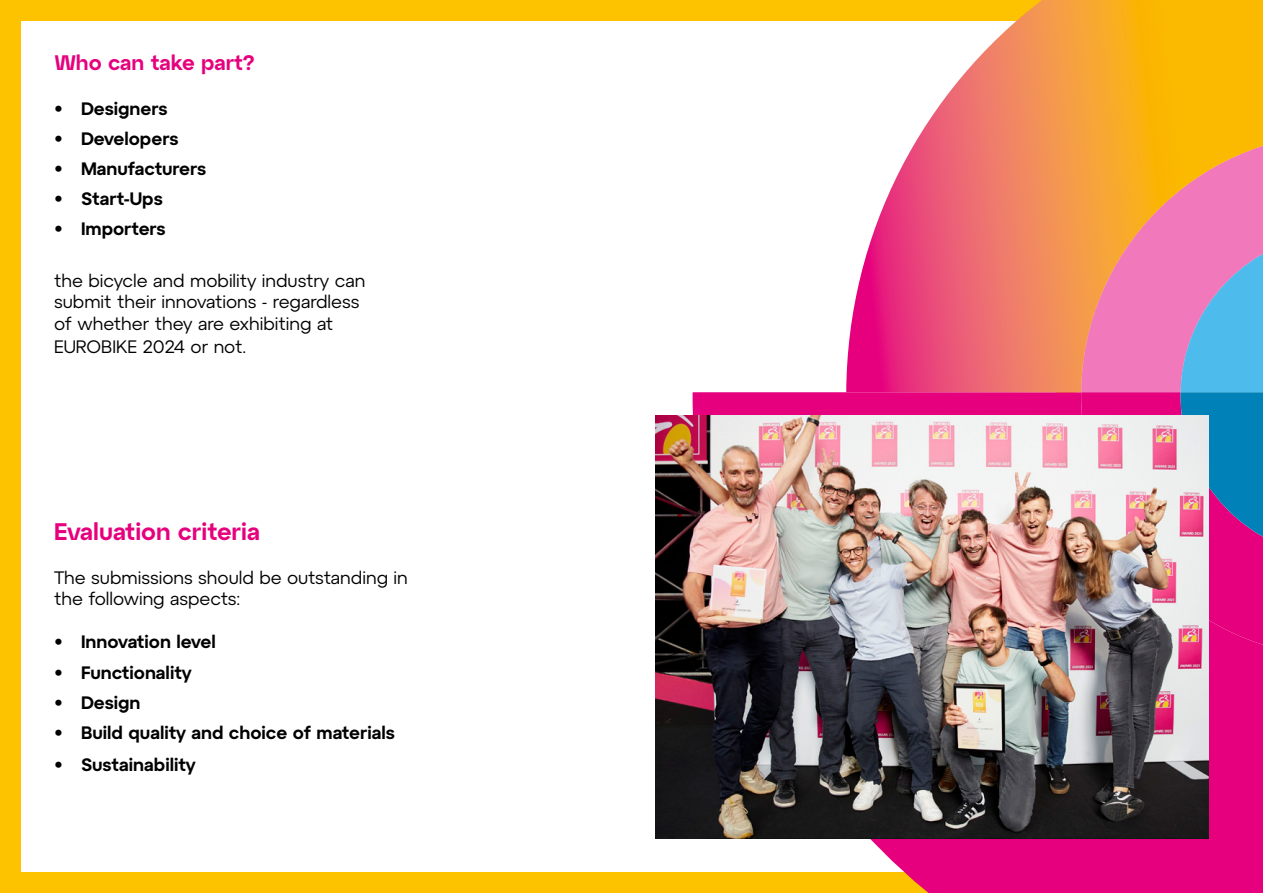
<style>
.page{position:relative;width:1263px;height:893px;background:#fff}
.page>*{position:absolute;margin:0;border:0;box-sizing:border-box;transform-origin:0 0}
.t1{font:600 24px "Atyp BL Display";color:#e6007d}
.t2{font:600 21px "Atyp BL Display";color:#e6007d}
.t3{font:18px/21.6px "Atyp BL Text";color:#000}
.t4{font:600 18px "Atyp BL Text";color:#000}
</style>
<div class="page">
<div style="left:0;top:0;width:1076px;height:893px;background:#fdc300"></div>
<div style="left:21px;top:21px;width:1035px;height:851px;background:#fff"></div>
<svg style="left:693px;top:392px;width:570px;height:501px;fill:#e6007d"></svg>
<div style="left:1081px;top:392px;width:182px;height:265px;background:#e6007d"></div>
<svg style="left:846px;top:0;width:417px;height:392px"></svg>
<svg style="left:1081px;top:133px;width:182px;height:259px;fill:#f178ba"></svg>
<svg style="left:1180px;top:233px;width:83px;height:325px"></svg>
<img style="left:656px;top:415px;width:553px;height:424px">
<p class="t2" style="left:54px;top:50px;width:202px">Who can take part?</p>
<p class="t4" style="left:54px;top:97px;width:115px">• Designers</p>
<p class="t4" style="left:54px;top:127px;width:126px">• Developers</p>
<p class="t4" style="left:54px;top:158px;width:154px">• Manufacturers</p>
<p class="t4" style="left:54px;top:188px;width:110px">• Start-Ups</p>
<p class="t4" style="left:54px;top:218px;width:113px">• Importers</p>
<p class="t3" style="left:54px;top:269px;width:313px">the bicycle and mobility industry can submit their innovations - regardless of whether they are exhibiting at</p>
<p class="t3" style="left:54px;top:336px;width:194px">EUROBIKE 2024 or not.</p>
<h1 class="t1" style="left:54px;top:518px;width:208px">Evaluation criteria</h1>
<p class="t3" style="left:54px;top:566px;width:355px">The submissions should be outstanding in the following aspects:</p>
<p class="t4" style="left:54px;top:631px;width:163px">• Innovation level</p>
<p class="t4" style="left:54px;top:661px;width:139px">• Functionality</p>
<p class="t4" style="left:54px;top:691px;width:88px">• Design</p>
<p class="t4" style="left:54px;top:722px;width:342px">• Build quality and choice of materials</p>
<p class="t4" style="left:54px;top:753px;width:143px">• Sustainability</p>
</div>
